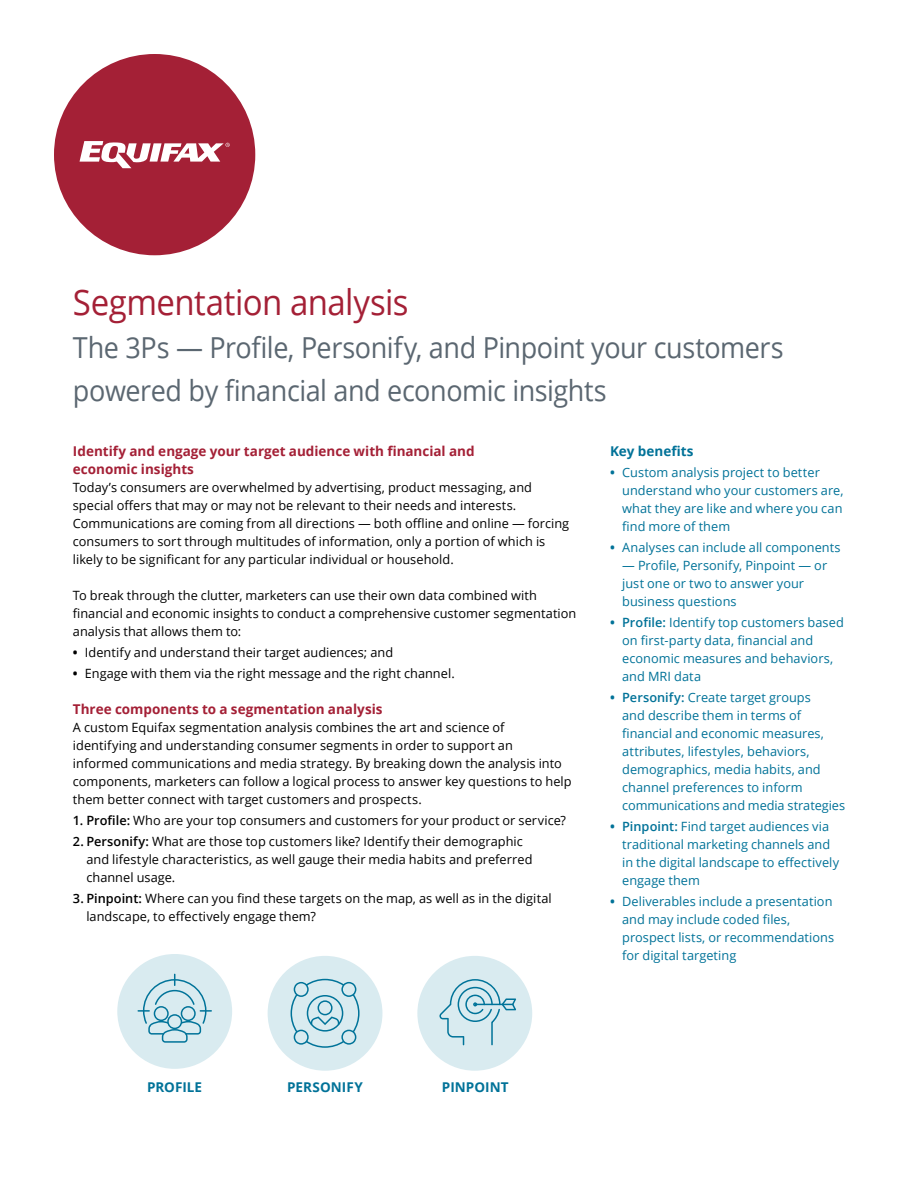
<style>
.page{position:relative;width:918px;height:1188px;background:#fff}
.page>*{position:absolute;margin:0;border:0;box-sizing:border-box;transform-origin:0 0}
.t1{font:35.25px "Open Sans";letter-spacing:-.015em;color:#a42036;scale:.93 1}
.t2{font:28.95px/42.8px "Open Sans";letter-spacing:-.015em;color:#5b6771;scale:.93 1}
.t3{font:700 13.5px/18px "Open Sans";color:#a42036}
.t4{font:700 13.5px "Open Sans";color:#007298}
.t5{font:12.75px/18px "Open Sans";letter-spacing:.005em;color:#000}
.t6{font:12.75px/18px "Open Sans";letter-spacing:.005em;color:#007298}
.s1{font-weight:700}
.s2{font-weight:600}
</style>
<div class="page">
<div style="left:54px;top:54px;width:201px;height:201px;background:#a42036;border-radius:50%"></div>
<svg style="left:80px;top:141px;width:150px;height:27px"></svg>
<div style="left:268px;top:956px;width:114px;height:115px;background:#d9ebf0;border-radius:50%"></div>
<div style="left:117px;top:954px;width:115px;height:115px;background:#d9ebf0;border-radius:50%"></div>
<svg style="left:291px;top:979px;width:69px;height:69px"></svg>
<div style="left:417px;top:956px;width:115px;height:115px;background:#d9ebf0;border-radius:50%"></div>
<svg style="left:439px;top:979px;width:77px;height:66px"></svg>
<svg style="left:138px;top:974px;width:74px;height:69px"></svg>
<h1 class="t1" style="left:73px;top:278px;width:362px">Segmentation analysis</h1>
<h2 class="t2" style="left:73px;top:326px;width:766px">The 3Ps — Profile, Personify, and Pinpoint your customers powered by financial and economic insights</h2>
<p class="t3" style="left:73px;top:442px;width:403px">Identify and engage your target audience with financial and economic insights</p>
<p class="t5" style="left:73px;top:478px;width:498px">Today’s consumers are overwhelmed by advertising, product messaging, and special offers that may or may not be relevant to their needs and interests.<br>Communications are coming from all directions — both offline and online — forcing consumers to sort through multitudes of information, only a portion of which is likely to be significant for any particular individual or household.</p>
<p class="t5" style="left:73px;top:586px;width:505px">To break through the clutter, marketers can use their own data combined with financial and economic insights to conduct a comprehensive customer segmentation analysis that allows them to:</p>
<p class="t5" style="left:73px;top:643px;width:322px"><span class="s1">•</span> Identify and understand their target audiences; and</p>
<p class="t5" style="left:73px;top:664px;width:383px"><span class="s1">•</span> Engage with them via the right message and the right channel.</p>
<p class="t3" style="left:73px;top:700px;width:311px">Three components to a segmentation analysis</p>
<p class="t5" style="left:73px;top:718px;width:500px">A custom Equifax segmentation analysis combines the art and science of identifying and understanding consumer segments in order to support an informed communications and media strategy. By breaking down the analysis into components, marketers can follow a logical process to answer key questions to help them better connect with target customers and prospects.</p>
<p class="t5" style="left:73px;top:811px;width:495px"><span class="s2">1. Profile:</span> Who are your top consumers and customers for your product or service?</p>
<p class="t5" style="left:86px;top:832px;width:448px;text-indent:-14px"><span class="s2">2. Personify:</span> What are those top customers like? Identify their demographic and lifestyle characteristics, as well gauge their media habits and preferred channel usage.</p>
<p class="t5" style="left:86px;top:889px;width:467px;text-indent:-14px"><span class="s2">3. Pinpoint:</span> Where can you find these targets on the map, as well as in the digital landscape, to effectively engage them?</p>
<p class="t4" style="left:610px;top:441px;width:85px">Key benefits</p>
<p class="t6" style="left:622px;top:463px;width:223px;text-indent:-12px"><span class="s1">•</span> Custom analysis project to better understand who your customers are, what they are like and where you can find more of them</p>
<p class="t6" style="left:610px;top:538px;width:232px"><span class="s1">•</span> Analyses can include all components</p>
<p class="t6" style="left:622px;top:556px;width:207px">— Profile, Personify, Pinpoint — or just one or two to answer your business questions</p>
<p class="t6" style="left:622px;top:613px;width:223px;text-indent:-12px"><span class="s1">•</span> <span class="s2">Profile:</span> Identify top customers based on first-party data, financial and economic measures and behaviors, and MRI data</p>
<p class="t6" style="left:622px;top:688px;width:224px;text-indent:-12px"><span class="s1">•</span> <span class="s2">Personify:</span> Create target groups<br>and describe them in terms of financial and economic measures, attributes, lifestyles, behaviors, demographics, media habits, and channel preferences to inform communications and media strategies</p>
<p class="t6" style="left:622px;top:817px;width:218px;text-indent:-12px"><span class="s1">•</span> <span class="s2">Pinpoint:</span> Find target audiences via traditional marketing channels and in the digital landscape to effectively engage them</p>
<p class="t6" style="left:622px;top:892px;width:213px;text-indent:-12px"><span class="s1">•</span> Deliverables include a presentation and may include coded files, prospect lists, or recommendations for digital targeting</p>
<p class="t4" style="left:147px;top:1078px;width:57px">PROFILE</p>
<p class="t4" style="left:287px;top:1078px;width:77px">PERSONIFY</p>
<p class="t4" style="left:442px;top:1078px;width:68px">PINPOINT</p>
</div>
